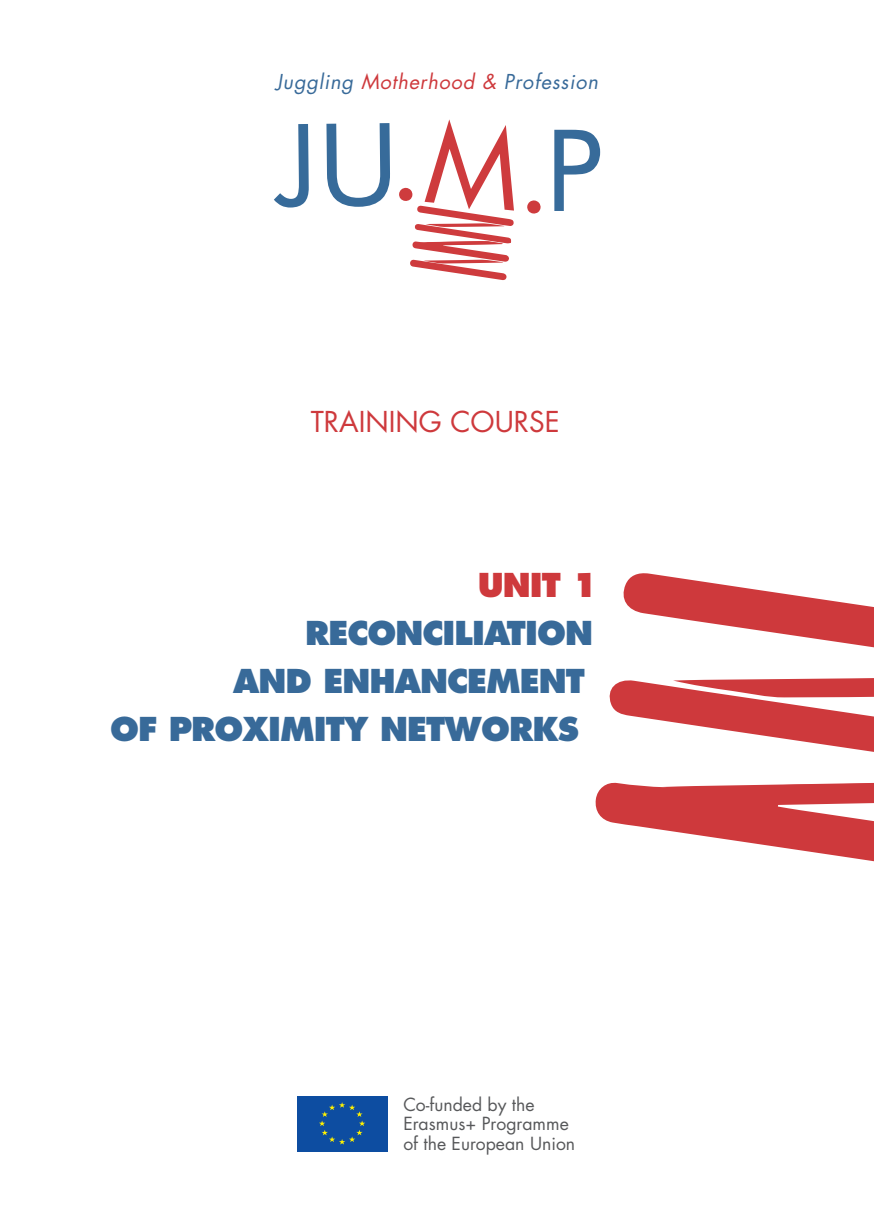
<style>
.page{position:relative;width:874px;height:1225px;background:#fff}
.page>*{position:absolute;margin:0;border:0;box-sizing:border-box;transform-origin:0 0}
.t1{font:800 32px "Futura";letter-spacing:-.03em;color:#386a99}
.t2{font:800 32px "Futura";color:#ce393c}
.t3{font:28px "Futura";color:#ce393c}
.t4{font:italic 20px "Futura";letter-spacing:.04em;color:#386a99}
.t5{font:17.6px/19.8px "Futura";color:#57585a}
.s1{color:#ce393c}
</style>
<div class="page">
<svg style="left:595px;top:573px;width:278px;height:288px"></svg>
<svg style="left:274px;top:124px;width:34px;height:84px"></svg>
<svg style="left:326px;top:123px;width:64px;height:84px"></svg>
<svg style="left:399px;top:119px;width:114px;height:161px"></svg>
<svg style="left:527px;top:200px;width:13px;height:14px"></svg>
<svg style="left:554px;top:130px;width:46px;height:81px"></svg>
<div style="left:297px;top:1096px;width:90px;height:55px;background:#0d4da1"></div>
<svg style="left:319px;top:1102px;width:46px;height:42px"></svg>
<p class="t4" style="left:276px;top:69px;width:323px">Juggling <span class="s1">Motherhood &amp;</span> Profession</p>
<h2 class="t3" style="left:310px;top:403px;width:250px">TRAINING COURSE</h2>
<h1 class="t2" style="left:477px;top:564px;width:123px">UNIT 1</h1>
<h1 class="t1" style="left:305px;top:612px;width:289px">RECONCILIATION</h1>
<h1 class="t1" style="left:233px;top:660px;width:353px">AND ENHANCEMENT</h1>
<h1 class="t1" style="left:110px;top:708px;width:470px">OF PROXIMITY NETWORKS</h1>
<p class="t5" style="left:403px;top:1094px;width:173px">Co-funded by the<br>Erasmus+ Programme of the European Union</p>
</div>
